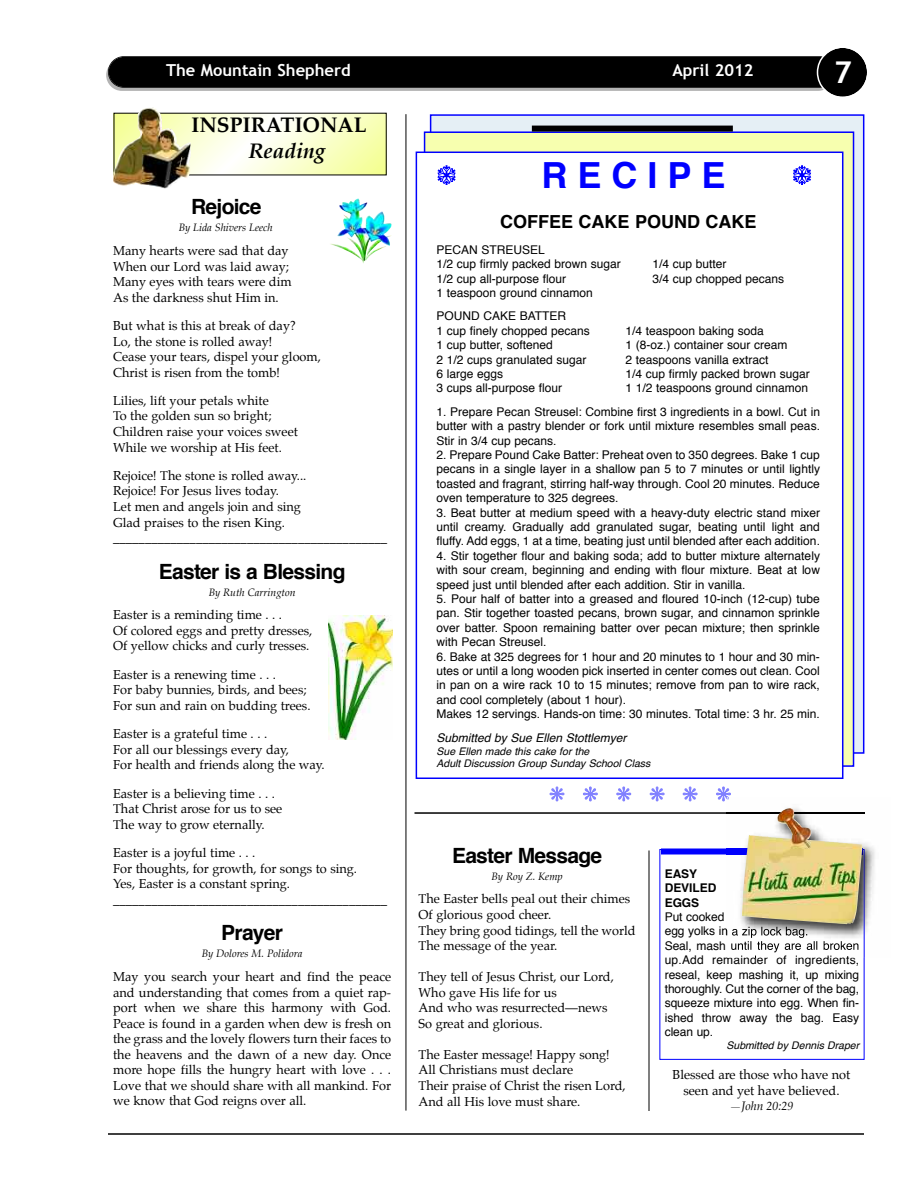
<style>
.page{position:relative;width:918px;height:1188px;background:#fff}
.page>*{position:absolute;margin:0;border:0;box-sizing:border-box;transform-origin:0 0}
.t1{font:700 36px "Helvetica";letter-spacing:.28em;color:#00f}
.t2{font:700 30px "Trebuchet MS";color:#fff}
.t3{font:700 21px "Helvetica";letter-spacing:-.035em;color:#000}
.t4{font:700 21px "Palatino";color:#000}
.t5{font:italic 700 21px "Palatino";color:#000}
.t6{font:700 18px "Helvetica";color:#000}
.t7{font:700 16.5px "Trebuchet MS";color:#fff}
.t8{font:12.75px/15.6px "Palatino";color:#000}
.t9{font:12px/14.4px "Helvetica";color:#000;text-align:justify}
.t10{font:italic 12px "Helvetica";color:#000}
.t11{font:700 12px/14.4px "Helvetica";letter-spacing:-.005em;color:#000}
.t12{font:italic 12px "Palatino";color:#000}
.t13{font:italic 10.5px/12.6px "Helvetica";color:#000}
.t14{font:italic 10.5px "Palatino";color:#000}
</style>
<div class="page">
<div style="left:106px;top:59px;width:728px;height:32px;background:#b3b3b3;border-radius:16px"></div>
<div style="left:109px;top:57px;width:726px;height:30px;background:#000;border-radius:15px"></div>
<div style="left:108px;top:56px;width:727px;height:32px;border:2px solid #000;border-radius:16px"></div>
<hr style="left:108px;top:1133px;width:756px;height:2px;background:#000">
<svg style="left:817px;top:48px;width:50px;height:49px"></svg>
<svg style="left:431px;top:116px;width:432px;height:636px;background:#c9d2f4"></svg>
<svg style="left:425px;top:133px;width:428px;height:632px;background:#ebf3b2"></svg>
<div style="left:417px;top:153px;width:425px;height:625px;background:#fff"></div>
<div style="left:416px;top:152px;width:427px;height:627px;border:2px solid #00f"></div>
<svg style="left:191px;top:115px;width:194px;height:58px"></svg>
<div style="left:532px;top:126px;width:201px;height:6px;background:#000"></div>
<img style="left:113px;top:107px;width:78px;height:82px">
<hr style="left:406px;top:114px;width:1px;height:997px;background:#000">
<hr style="left:414px;top:812px;width:450px;height:2px;background:#000">
<div style="left:660px;top:849px;width:205px;height:211px;border:1px solid #00f"></div>
<hr style="left:649px;top:850px;width:1px;height:261px;background:#000">
<img style="left:330px;top:199px;width:62px;height:64px">
<img style="left:329px;top:616px;width:63px;height:123px">
<div style="left:661px;top:849px;width:202px;height:6px;background:#00f"></div>
<img style="left:727px;top:812px;width:148px;height:146px">
<img style="left:727px;top:812px;width:137px;height:2px">
<img style="left:727px;top:849px;width:136px;height:6px">
<img style="left:742px;top:808px;width:120px;height:116px">
<h3 class="t7" style="left:166px;top:61px;width:186px">The Mountain Shepherd</h3>
<h3 class="t7" style="left:672px;top:61px;width:83px">April 2012</h3>
<h2 class="t2" style="left:834px;top:54px;width:19px">7</h2>
<h3 class="t4" style="left:191px;top:115px;width:177px">INSPIRATIONAL</h3>
<h3 class="t5" style="left:248px;top:140px;width:78px">Reading</h3>
<h1 class="t1" style="left:541px;top:160px;width:186px">RECiPE</h1>
<h3 class="t6" style="left:500px;top:214px;width:258px">COFFEE CAKE POUND CAKE</h3>
<p class="t9" style="left:436px;top:243px;width:186px">PECAN STREUSEL<br>1/2 cup firmly packed brown sugar</p>
<h3 class="t3" style="left:191px;top:198px;width:72px">Rejoice</h3>
<p class="t14" style="left:179px;top:223px;width:96px">By Lida Shivers Leech</p>
<p class="t8" style="left:113px;top:244px;width:180px">Many hearts were sad that day<br>When our Lord was laid away;<br>Many eyes with tears were dim<br>As the darkness shut Him in.</p>
<p class="t8" style="left:113px;top:319px;width:209px">But what is this at break of day?<br>Lo, the stone is rolled away!<br>Cease your tears, dispel your gloom,<br>Christ is risen from the tomb!</p>
<p class="t8" style="left:113px;top:394px;width:186px">Lilies, lift your petals white<br>To the golden sun so bright;<br>Children raise your voices sweet<br>While we worship at His feet.</p>
<p class="t8" style="left:113px;top:469px;width:276px">Rejoice! The stone is rolled away...<br>Rejoice! For Jesus lives today.<br>Let men and angels join and sing<br>Glad praises to the risen King. ___________________________________________</p>
<h3 class="t3" style="left:159px;top:562px;width:188px">Easter is a Blessing</h3>
<p class="t14" style="left:209px;top:587px;width:88px">By Ruth Carrington</p>
<p class="t8" style="left:113px;top:608px;width:201px">Easter is a reminding time . . .<br>Of colored eggs and pretty dresses,<br>Of yellow chicks and curly tresses.</p>
<p class="t8" style="left:113px;top:668px;width:199px">Easter is a renewing time . . .<br>For baby bunnies, birds, and bees;<br>For sun and rain on budding trees.</p>
<p class="t8" style="left:113px;top:727px;width:213px">Easter is a grateful time . . .<br>For all our blessings every day,<br>For health and friends along the way.</p>
<p class="t8" style="left:113px;top:786px;width:171px">Easter is a believing time . . .<br>That Christ arose for us to see<br>The way to grow eternally.</p>
<p class="t8" style="left:113px;top:846px;width:276px">Easter is a joyful time . . .<br>For thoughts, for growth, for songs to sing.<br>Yes, Easter is a constant spring. ___________________________________________</p>
<h3 class="t3" style="left:221px;top:924px;width:63px">Prayer</h3>
<p class="t14" style="left:202px;top:949px;width:102px">By Dolores M. Polidora</p>
<p class="t8" style="left:113px;top:970px;width:280px;text-align:justify">May you search your heart and find the peace and understanding that comes from a quiet rap&shy;port when we share this harmony with God.<br>Peace is found in a garden when dew is fresh on the grass and the lovely flowers turn their faces to the heavens and the dawn of a new day. Once more hope fills the hungry heart with love . . .<br>Love that we should share with all mankind. For we know that God reigns over all.</p>
<p class="t9" style="left:652px;top:258px;width:76px">1/4 cup butter</p>
<p class="t9" style="left:436px;top:272px;width:131px">1/2 cup all-purpose flour</p>
<p class="t9" style="left:652px;top:272px;width:133px">3/4 cup chopped pecans</p>
<p class="t9" style="left:436px;top:282px;width:158px;line-height:23.4px">1 teaspoon ground cinnamon<br>POUND CAKE BATTER</p>
<p class="t9" style="left:436px;top:324px;width:155px">1 cup finely chopped pecans</p>
<p class="t9" style="left:625px;top:324px;width:140px">1/4 teaspoon baking soda</p>
<p class="t9" style="left:436px;top:339px;width:118px">1 cup butter, softened</p>
<p class="t9" style="left:625px;top:339px;width:164px">1 (8-oz.) container sour cream</p>
<p class="t9" style="left:436px;top:353px;width:152px">2 1/2 cups granulated sugar</p>
<p class="t9" style="left:625px;top:353px;width:145px">2 teaspoons vanilla extract</p>
<p class="t9" style="left:436px;top:368px;width:68px">6 large eggs</p>
<p class="t9" style="left:625px;top:368px;width:186px">1/4 cup firmly packed brown sugar</p>
<p class="t9" style="left:436px;top:382px;width:127px">3 cups all-purpose flour</p>
<p class="t9" style="left:625px;top:382px;width:184px">1 1/2 teaspoons ground cinnamon</p>
<p class="t9" style="left:436px;top:405px;width:385px">1. Prepare Pecan Streusel: Combine first 3 ingredients in a bowl. Cut in butter with a pastry blender or fork until mixture resembles small peas.<br>Stir in 3/4 cup pecans.</p>
<p class="t9" style="left:436px;top:449px;width:385px">2. Prepare Pound Cake Batter: Preheat oven to 350 degrees. Bake 1 cup pecans in a single layer in a shallow pan 5 to 7 minutes or until lightly toasted and fragrant, stirring half-way through. Cool 20 minutes. Reduce oven temperature to 325 degrees.</p>
<p class="t9" style="left:436px;top:506px;width:385px">3. Beat butter at medium speed with a heavy-duty electric stand mixer until creamy. Gradually add granulated sugar, beating until light and fluffy. Add eggs, 1 at a time, beating just until blended after each addition.</p>
<p class="t9" style="left:436px;top:549px;width:385px">4. Stir together flour and baking soda; add to butter mixture alternately with sour cream, beginning and ending with flour mixture. Beat at low speed just until blended after each addition. Stir in vanilla.</p>
<p class="t9" style="left:436px;top:593px;width:385px">5. Pour half of batter into a greased and floured 10-inch (12-cup) tube pan. Stir together toasted pecans, brown sugar, and cinnamon sprinkle over batter. Spoon remaining batter over pecan mixture; then sprinkle with Pecan Streusel.</p>
<p class="t9" style="left:436px;top:650px;width:385px;text-align:left">6. Bake at 325 degrees for 1 hour and 20 minutes to 1 hour and 30 min&shy;utes or until a long wooden pick inserted in center comes out clean. Cool in pan on a wire rack 10 to 15 minutes; remove from pan to wire rack, and cool completely (about 1 hour).<br>Makes 12 servings. Hands-on time: 30 minutes. Total time: 3 hr. 25 min.</p>
<p class="t10" style="left:436px;top:732px;width:192px">Submitted by Sue Ellen Stottlemyer</p>
<p class="t13" style="left:436px;top:746px;width:215px">Sue Ellen made this cake for the<br>Adult Discussion Group Sunday School Class</p>
<h3 class="t3" style="left:452px;top:847px;width:152px">Easter Message</h3>
<p class="t14" style="left:491px;top:871px;width:73px">By Roy Z. Kemp</p>
<p class="t8" style="left:419px;top:892px;width:219px">The Easter bells peal out their chimes<br>Of glorious good cheer.<br>They bring good tidings, tell the world<br>The message of the year.</p>
<p class="t8" style="left:419px;top:970px;width:197px">They tell of Jesus Christ, our Lord,<br>Who gave His life for us<br>And who was resurrected—news<br>So great and glorious.</p>
<p class="t8" style="left:419px;top:1048px;width:209px">The Easter message! Happy song!<br>All Christians must declare<br>Their praise of Christ the risen Lord,<br>And all His love must share.</p>
<p class="t11" style="left:665px;top:867px;width:53px">EASY<br>DEViLED<br>EGGS</p>
<p class="t9" style="left:665px;top:911px;width:61px">Put cooked</p>
<p class="t9" style="left:665px;top:954px;width:196px">up.Add remainder of ingredients, reseal, keep mashing it, up mixing thoroughly. Cut the corner of the bag, squeeze mixture into egg. When fin&shy;ished throw away the bag. Easy clean up.</p>
<p class="t13" style="left:727px;top:1040px;width:134px">Submitted by Dennis Draper</p>
<p class="t8" style="left:673px;top:1068px;width:179px;text-align:center">Blessed are those who have not seen and yet have believed.</p>
<p class="t12" style="left:729px;top:1100px;width:66px">—John 20:29</p>
</div>
